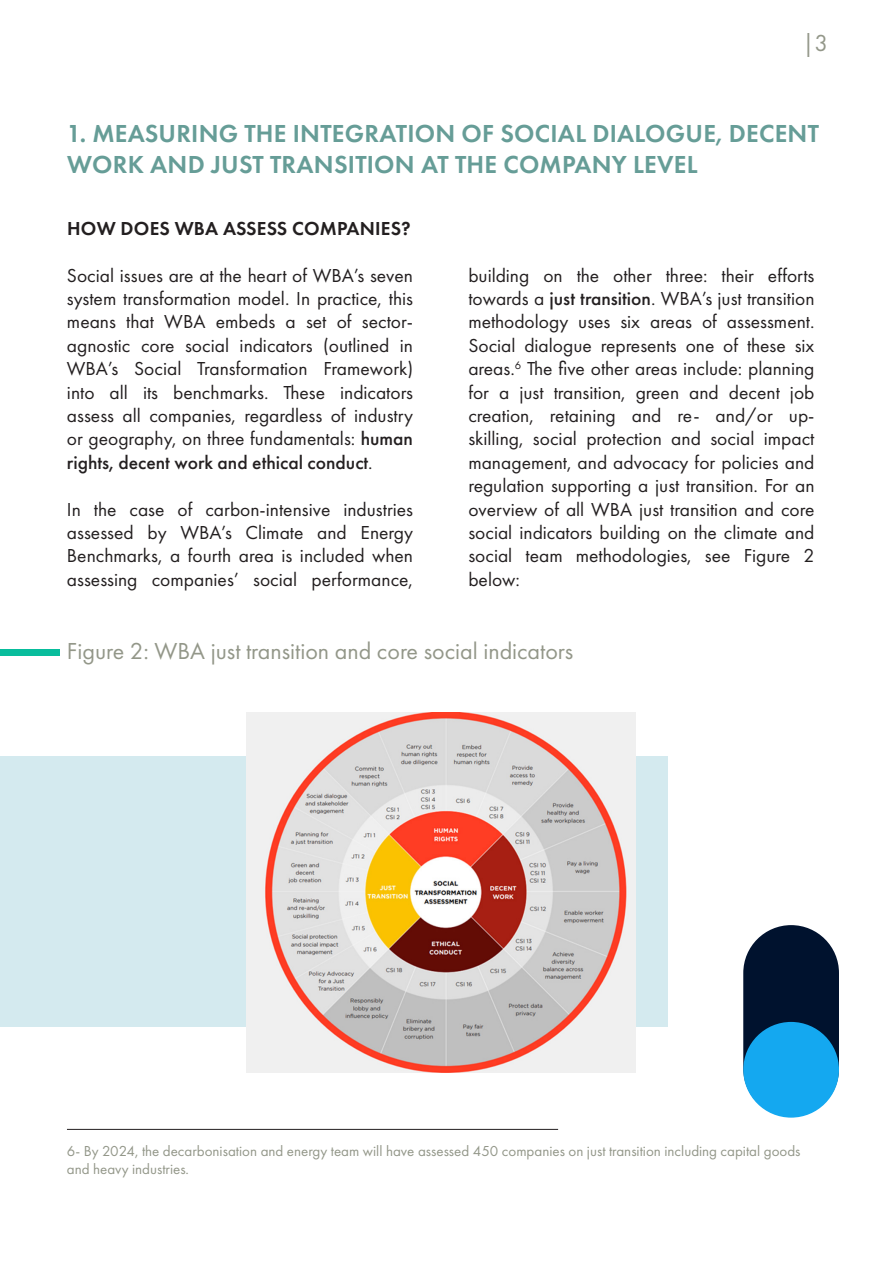
<style>
.page{position:relative;width:893px;height:1263px;background:#fff}
.page>*{position:absolute;margin:0;border:0;box-sizing:border-box;transform-origin:0 0}
.t1{font:600 25.5px/30.6px "Futura PT";letter-spacing:.01em;color:#669d97}
.t2{font:24px "Futura PT";color:#939789}
.Paragraph{font:19.5px/23.4px "Futura PT";color:#231f20;text-align:justify}
.t3{font:600 19.5px "Futura PT";letter-spacing:.01em;color:#231f20}
.t4{font:15px/18px "Futura PT";color:#939789}
.s1{font-weight:500}
</style>
<div class="page">
<div style="left:0;top:756px;width:668px;height:271px;background:#d4eaef"></div>
<img style="left:246px;top:713px;width:389px;height:360px">
<hr style="left:67px;top:1129px;width:491px;height:1px;background:#231f20">
<div style="left:743px;top:925px;width:96px;height:191px;background:#00122e;border-radius:48px"></div>
<div style="left:743px;top:1022px;width:96px;height:95px;background:#14a8f0;border-radius:50%"></div>
<div style="left:0;top:649px;width:60px;height:7px;background:#08bd9c"></div>
<p class="t2" style="left:802px;top:28px;width:27px">|3</p>
<p class="t1" style="left:67px;top:118px;width:753px">1. MEASURING THE INTEGRATION OF SOCIAL DIALOGUE, DECENT<br>WORK AND JUST TRANSITION AT THE COMPANY LEVEL</p>
<p class="t3" style="left:67px;top:216px;width:345px">HOW DOES WBA ASSESS COMPANIES?</p>
<p class="Paragraph" style="left:67px;top:263px;width:348px">Social issues are at the heart of WBA’s seven system transformation model. In practice, this means that WBA embeds a set of sector&shy;agnostic core social indicators (outlined in WBA’s Social Transformation Framework) into all its benchmarks. These indicators assess all companies, regardless of industry or geography, on three fundamentals: <span class="s1">human rights, decent work and ethical conduct</span>.</p>
<p class="Paragraph" style="left:67px;top:497px;width:348px">In the case of carbon-intensive industries assessed by WBA’s Climate and Energy Benchmarks, a fourth area is included when assessing companies’ social performance,</p>
<p class="Paragraph" style="left:468px;top:263px;width:348px">building on the other three: their efforts towards a <span class="s1">just transition</span>. WBA’s just transition methodology uses six areas of assessment.<br>Social dialogue represents one of these six areas.<sup>6</sup> The five other areas include: planning for a just transition, green and decent job creation, retaining and re- and/or up&shy;skilling, social protection and social impact management, and advocacy for policies and regulation supporting a just transition. For an overview of all WBA just transition and core social indicators building on the climate and social team methodologies, see Figure 2 below:</p>
<p class="t2" style="left:67px;top:637px;width:508px">Figure 2: WBA just transition and core social indicators</p>
<p class="t4" style="left:67px;top:1142px;width:735px">6- By 2024, the decarbonisation and energy team will have assessed 450 companies on just transition including capital goods and heavy industries.</p>
</div>
